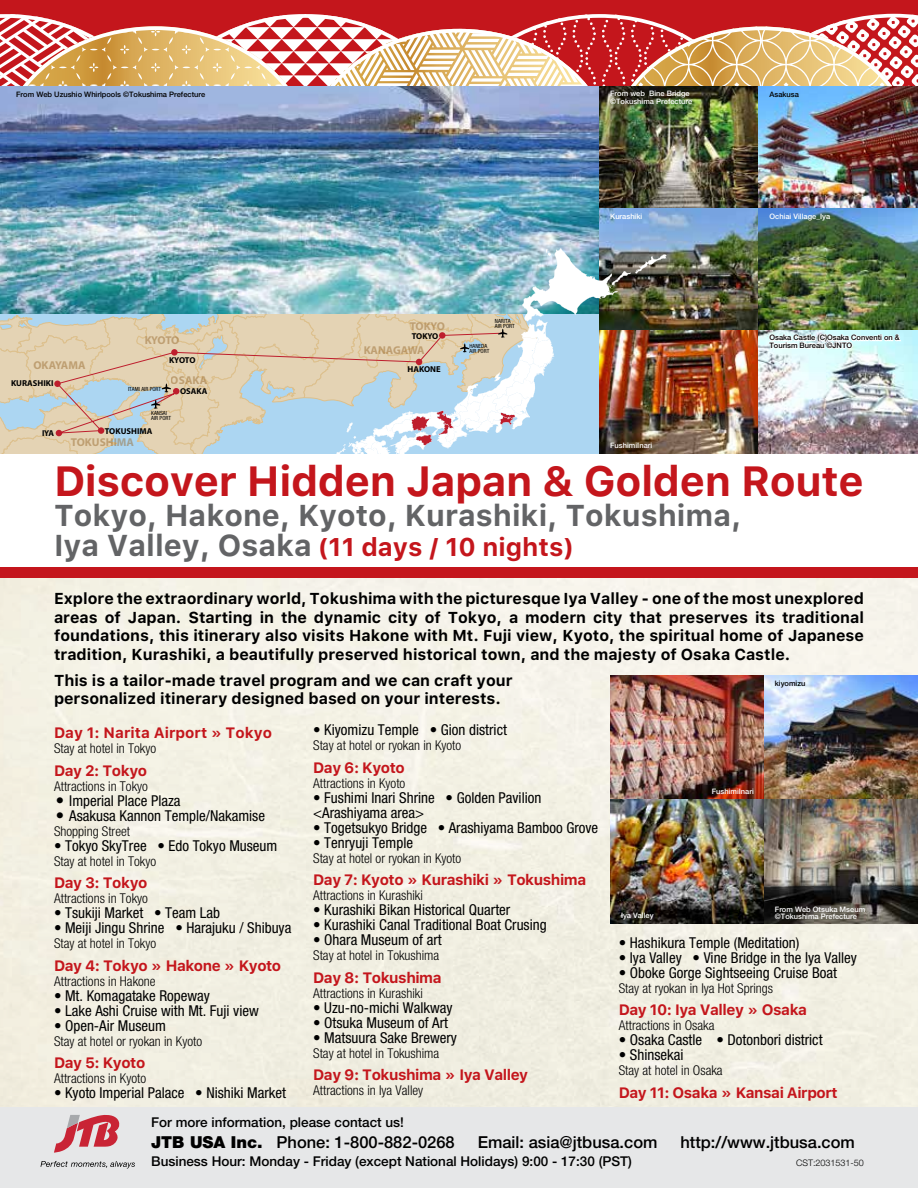
<style>
.page{position:relative;width:918px;height:1188px;background:#fff}
.page>*{position:absolute;margin:0;border:0;box-sizing:border-box;transform-origin:0 0}
.t1{font:700 42px "Galvji";letter-spacing:-.01em;color:#c4161c}
.t2{font:700 30px "Galvji";color:#636466}
.t3{font:700 25.5px "Galvji";color:#c4161c}
.t4{font:500 16.5px "Helvetica Neue";color:#000}
.t5{font:700 15.75px/18.8px "Galvji";color:#000;text-align:justify}
.t6{font:condensed 15px/15px "Helvetica Neue";color:#000}
.t7{font:700 15px "Galvji";letter-spacing:-.03em;color:#c4161c}
.t8{font:700 15px "Galvji";color:#c4161c}
.t9{font:300 condensed 13.5px "Helvetica Neue";color:#000}
.t10{font:500 13.5px "Helvetica Neue";color:#000}
.t11{font:700 11.4px "Myriad Pro";color:#986a2f}
.t12{font:300 9px "Helvetica Neue";color:#000}
.t13{font:700 8.55px "Myriad Pro";color:#000}
.t14{font:500 7.5px/7.5px "Helvetica Neue";color:#fff}
.t15{font:500 7.5px/7.5px "Helvetica Neue";color:#000}
.t16{font:condensed 5.7px/5.6px "Helvetica Neue";color:#000}
.s1{font-size:30px;color:#636466}
.s2{font-family:"Hira Kaku Pro W3";font-stretch:normal}
.s3{font-weight:900}
</style>
<div class="page">
<img style="left:0;top:578px;width:918px;height:529px">
<div style="left:0;top:1107px;width:918px;height:81px;background:#e6e7e8"></div>
<svg style="left:54px;top:1114px;width:66px;height:39px"></svg>
<svg style="left:40px;top:1161px;width:95px;height:8px"></svg>
<div style="left:0;top:0;width:918px;height:86px;background:#c4161c"></div>
<svg style="left:0;top:14px;width:918px;height:72px"></svg>
<div style="left:0;top:567px;width:918px;height:11px;background:#c4161c"></div>
<img style="left:0;top:86px;width:599px;height:162px">
<img style="left:599px;top:86px;width:319px;height:368px">
<img style="left:610px;top:675px;width:308px;height:248px">
<svg style="left:768px;top:333px;width:135px;height:25px"></svg>
<img style="left:0;top:248px;width:666px;height:206px">
<p class="t15" style="left:16px;top:91px;width:191px">From Web Uzushio Whirlpools ©Tokushima Prefecture</p>
<p class="t11" style="left:33px;top:358px;width:54px">OKAYAMA</p>
<p class="t13" style="left:11px;top:378px;width:44px">KURASHIKI</p>
<p class="t11" style="left:144px;top:333px;width:37px">KYOTO</p>
<p class="t13" style="left:169px;top:354px;width:28px">KYOTO</p>
<p class="t13" style="left:180px;top:386px;width:29px">OSAKA</p>
<p class="t11" style="left:171px;top:372px;width:38px">OSAKA</p>
<p class="t16" style="left:128px;top:386px;width:35px">ITAMI AIR PORT</p>
<p class="t16" style="left:151px;top:410px;width:21px">KANSAI<br>AIR PORT</p>
<p class="t13" style="left:42px;top:428px;width:14px">IYA</p>
<p class="t13" style="left:105px;top:425px;width:49px">TOKUSHIMA</p>
<p class="t11" style="left:71px;top:435px;width:65px">TOKUSHIMA</p>
<p class="t14" style="left:610px;top:90px;width:84px">From web Bine Bridge ©Tokushima Prefecture</p>
<p class="t15" style="left:770px;top:91px;width:31px">Asakusa</p>
<p class="t14" style="left:610px;top:213px;width:34px">Kurashiki</p>
<p class="t14" style="left:770px;top:213px;width:62px">Ochiai Village_Iya</p>
<p class="t11" style="left:410px;top:319px;width:37px">TOKYO</p>
<p class="t13" style="left:408px;top:364px;width:35px">HAKONE</p>
<p class="t13" style="left:412px;top:330px;width:28px">TOKYO</p>
<p class="t11" style="left:363px;top:342px;width:63px">KANAGAWA</p>
<p class="t16" style="left:495px;top:318px;width:21px">NARITA<br>AIR PORT</p>
<p class="t16" style="left:470px;top:343px;width:21px">HANEDA<br>AIR PORT</p>
<p class="t15" style="left:770px;top:334px;width:132px">Osaka Castle (C)Osaka Conventi on &amp;<br>Tourism Bureau ©JNTO</p>
<p class="t14" style="left:610px;top:442px;width:44px">FushimiInari</p>
<h1 class="t1" style="left:54px;top:456px;width:811px">Discover Hidden Japan &amp; Golden Route</h1>
<h2 class="t2" style="left:54px;top:498px;width:689px">Tokyo, Hakone, Kyoto, Kurashiki, Tokushima,</h2>
<h3 class="t3" style="left:54px;top:532px;width:521px"><span class="s1">Iya Valley, Osaka</span> (11 days / 10 nights)</h3>
<p class="t5" style="left:54px;top:589px;width:812px">Explore the extraordinary world, Tokushima with the picturesque Iya Valley - one of the most unexplored areas of Japan. Starting in the dynamic city of Tokyo, a modern city that preserves its traditional foundations, this itinerary also visits Hakone with Mt. Fuji view, Kyoto, the spiritual home of Japanese tradition, Kurashiki, a beautifully preserved historical town, and the majesty of Osaka Castle.</p>
<p class="t5" style="left:54px;top:671px;width:460px;line-height:18px">This is a tailor-made travel program and we can craft your personalized itinerary designed based on your interests.</p>
<p class="t8" style="left:54px;top:724px;width:220px">Day 1: Narita Airport » Tokyo</p>
<p class="t9" style="left:54px;top:741px;width:104px">Stay at hotel in Tokyo</p>
<p class="t7" style="left:54px;top:761px;width:95px">Day 2: Tokyo</p>
<p class="t9" style="left:54px;top:778px;width:95px">Attractions in Tokyo</p>
<p class="t6" style="left:52px;top:793px;width:130px"><span class="s2">•</span> Imperial Place Plaza</p>
<p class="t6" style="left:52px;top:808px;width:214px"><span class="s2">•</span> Asakusa Kannon Temple/Nakamise</p>
<p class="t9" style="left:54px;top:823px;width:78px">Shopping Street</p>
<p class="t6" style="left:54px;top:838px;width:225px">• Tokyo SkyTree • Edo Tokyo Museum</p>
<p class="t9" style="left:54px;top:853px;width:104px">Stay at hotel in Tokyo</p>
<p class="t7" style="left:54px;top:874px;width:95px">Day 3: Tokyo</p>
<p class="t9" style="left:54px;top:891px;width:95px">Attractions in Tokyo</p>
<p class="t6" style="left:54px;top:905px;width:168px">• Tsukiji Market • Team Lab</p>
<p class="t6" style="left:54px;top:920px;width:239px">• Meiji Jingu Shrine • Harajuku / Shibuya</p>
<p class="t9" style="left:54px;top:936px;width:104px">Stay at hotel in Tokyo</p>
<p class="t7" style="left:54px;top:956px;width:229px">Day 4: Tokyo » Hakone » Kyoto</p>
<p class="t9" style="left:54px;top:973px;width:103px">Attractions in Hakone</p>
<p class="t6" style="left:54px;top:988px;width:157px">• Mt. Komagatake Ropeway</p>
<p class="t6" style="left:54px;top:1003px;width:206px">• Lake Ashi Cruise with Mt. Fuji view</p>
<p class="t6" style="left:54px;top:1018px;width:113px">• Open-Air Museum</p>
<p class="t9" style="left:54px;top:1033px;width:150px">Stay at hotel or ryokan in Kyoto</p>
<p class="t7" style="left:54px;top:1054px;width:93px">Day 5: Kyoto</p>
<p class="t9" style="left:54px;top:1071px;width:94px">Attractions in Kyoto</p>
<p class="t6" style="left:54px;top:1085px;width:234px">• Kyoto Imperial Palace • Nishiki Market</p>
<p class="t15" style="left:775px;top:680px;width:32px">kiyomizu</p>
<p class="t6" style="left:313px;top:723px;width:195px">• Kiyomizu Temple • Gion district</p>
<p class="t9" style="left:313px;top:738px;width:150px">Stay at hotel or ryokan in Kyoto</p>
<p class="t7" style="left:313px;top:759px;width:93px">Day 6: Kyoto</p>
<p class="t9" style="left:313px;top:775px;width:94px">Attractions in Kyoto</p>
<p class="t6" style="left:313px;top:790px;width:230px">• Fushimi Inari Shrine • Golden Pavilion &lt;Arashiyama area&gt;</p>
<p class="t6" style="left:313px;top:820px;width:287px">• Togetsukyo Bridge • Arashiyama Bamboo Grove</p>
<p class="t6" style="left:313px;top:835px;width:101px">• Tenryuji Temple</p>
<p class="t9" style="left:313px;top:850px;width:150px">Stay at hotel or ryokan in Kyoto</p>
<p class="t7" style="left:313px;top:871px;width:274px">Day 7: Kyoto » Kurashiki » Tokushima</p>
<p class="t9" style="left:313px;top:888px;width:111px">Attractions in Kurashiki</p>
<p class="t6" style="left:313px;top:903px;width:199px">• Kurashiki Bikan Historical Quarter</p>
<p class="t6" style="left:313px;top:918px;width:235px">• Kurashiki Canal Traditional Boat Crusing</p>
<p class="t6" style="left:313px;top:933px;width:130px">• Ohara Museum of art</p>
<p class="t9" style="left:313px;top:948px;width:128px">Stay at hotel in Tokushima</p>
<p class="t7" style="left:313px;top:969px;width:130px">Day 8: Tokushima</p>
<p class="t9" style="left:313px;top:985px;width:111px">Attractions in Kurashiki</p>
<p class="t6" style="left:313px;top:1000px;width:141px">• Uzu-no-michi Walkway</p>
<p class="t6" style="left:313px;top:1015px;width:136px">• Otsuka Museum of Art</p>
<p class="t6" style="left:313px;top:1030px;width:145px">• Matsuura Sake Brewery</p>
<p class="t9" style="left:313px;top:1045px;width:128px">Stay at hotel in Tokushima</p>
<p class="t7" style="left:313px;top:1066px;width:217px">Day 9: Tokushima » Iya Valley</p>
<p class="t9" style="left:313px;top:1083px;width:112px">Attractions in Iya Valley</p>
<p class="t14" style="left:712px;top:788px;width:44px">FushimiInari</p>
<p class="t14" style="left:621px;top:912px;width:34px">Iya Valley</p>
<p class="t14" style="left:775px;top:905px;width:92px">From Web Otsuka Mseum ©Tokushima Prefecture</p>
<p class="t6" style="left:619px;top:935px;width:182px">• Hashikura Temple (Meditation)</p>
<p class="t6" style="left:619px;top:950px;width:240px">• Iya Valley • Vine Bridge in the Iya Valley</p>
<p class="t6" style="left:619px;top:965px;width:220px">• Oboke Gorge Sightseeing Cruise Boat</p>
<p class="t9" style="left:619px;top:980px;width:156px">Stay at ryokan in Iya Hot Springs</p>
<p class="t7" style="left:619px;top:1001px;width:190px">Day 10: Iya Valley » Osaka</p>
<p class="t9" style="left:619px;top:1018px;width:97px">Attractions in Osaka</p>
<p class="t6" style="left:619px;top:1032px;width:205px">• Osaka Castle • Dotonbori district</p>
<p class="t6" style="left:619px;top:1047px;width:66px">• Shinsekai</p>
<p class="t9" style="left:619px;top:1063px;width:105px">Stay at hotel in Osaka</p>
<p class="t7" style="left:619px;top:1084px;width:220px">Day 11: Osaka » Kansai Airport</p>
<p class="t10" style="left:151px;top:1114px;width:254px">For more information, please contact us!</p>
<p class="t4" style="left:151px;top:1133px;width:305px"><span class="s3">JTB USA Inc.</span> Phone: 1-800-882-0268</p>
<p class="t4" style="left:478px;top:1133px;width:181px">Email: asia@jtbusa.com</p>
<p class="t4" style="left:680px;top:1133px;width:176px">http://www.jtbusa.com</p>
<p class="t10" style="left:151px;top:1153px;width:482px">Business Hour: Monday - Friday (except National Holidays) 9:00 - 17:30 (PST)</p>
<p class="t12" style="left:796px;top:1158px;width:69px">CST:2031531-50</p>
</div>
